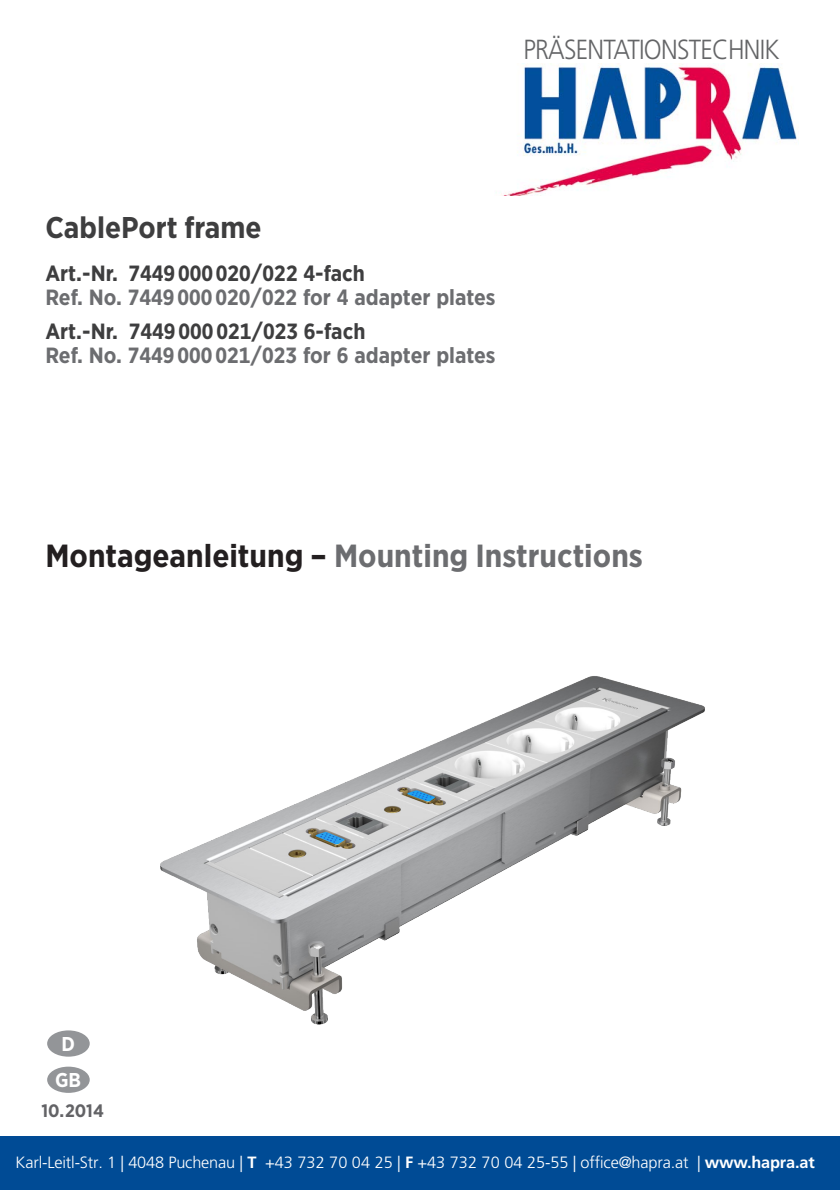
<style>
.page{position:relative;width:840px;height:1191px;background:#fff}
.page>*{position:absolute;margin:0;border:0;box-sizing:border-box;transform-origin:0 0}
.t1{font:700 32px "Gotham Narrow";color:#6c6d70}
.header_DIN_A5___Arti{font:700 30px "Gotham Narrow";color:#3e3e3f}
.t2{font:300 27.6px "Frutiger";letter-spacing:-.03em;color:#646567;scale:.9 1}
.header_DIN_A5___Art{font:700 22px/24px "Gotham Narrow";color:#6c6d70}
.t3{font:700 20px "Gotham Narrow";color:#fff}
.t4{font:700 18px "Gotham Narrow";color:#636366}
.t5{font:300 16.4px "Frutiger";letter-spacing:-.01em;color:#fff}
.s1{color:#3e3e3f}
.s2{color:#231f20}
.s3{font-weight:700}
</style>
<div class="page">
<div style="left:47px;top:1030px;width:43px;height:26px;background:#939598;border-radius:50%"></div>
<div style="left:47px;top:1066px;width:43px;height:26px;background:#939598;border-radius:50%"></div>
<img style="left:160px;top:676px;width:545px;height:349px">
<img style="left:504px;top:64px;width:293px;height:131px">
<div style="left:0;top:1136px;width:839px;height:54px;background:#004b95"></div>
<p class="t2" style="left:523px;top:34px;width:286px">PRÄSENTATIONSTECHNIK</p>
<p class="header_DIN_A5___Arti" style="left:45px;top:208px;width:217px">CablePort frame</p>
<p class="header_DIN_A5___Art" style="left:45px;top:261px;width:451px"><span class="s1">Art.-Nr. 7449 000 020/022 4-fach<br></span>Ref. No. 7449 000 020/022 for 4 adapter plates</p>
<p class="header_DIN_A5___Art" style="left:45px;top:319px;width:451px"><span class="s1">Art.-Nr. 7449 000 021/023 6-fach<br></span>Ref. No. 7449 000 021/023 for 6 adapter plates</p>
<p class="t1" style="left:45px;top:535px;width:598px"><span class="s2">Montageanleitung –</span> Mounting Instructions</p>
<p class="t3" style="left:61px;top:1031px;width:15px">D</p>
<p class="t3" style="left:55px;top:1067px;width:27px">GB</p>
<p class="t4" style="left:42px;top:1099px;width:64px">10.2014</p>
<p class="t5" style="left:16px;top:1152px;width:800px">Karl-Leitl-Str. 1 | 4048 Puchenau | <span class="s3">T</span> +43 732 70 04 25 | <span class="s3">F</span> +43 732 70 04 25-55 | office@hapra.at | <span class="s3">www.hapra.at</span></p>
</div>
